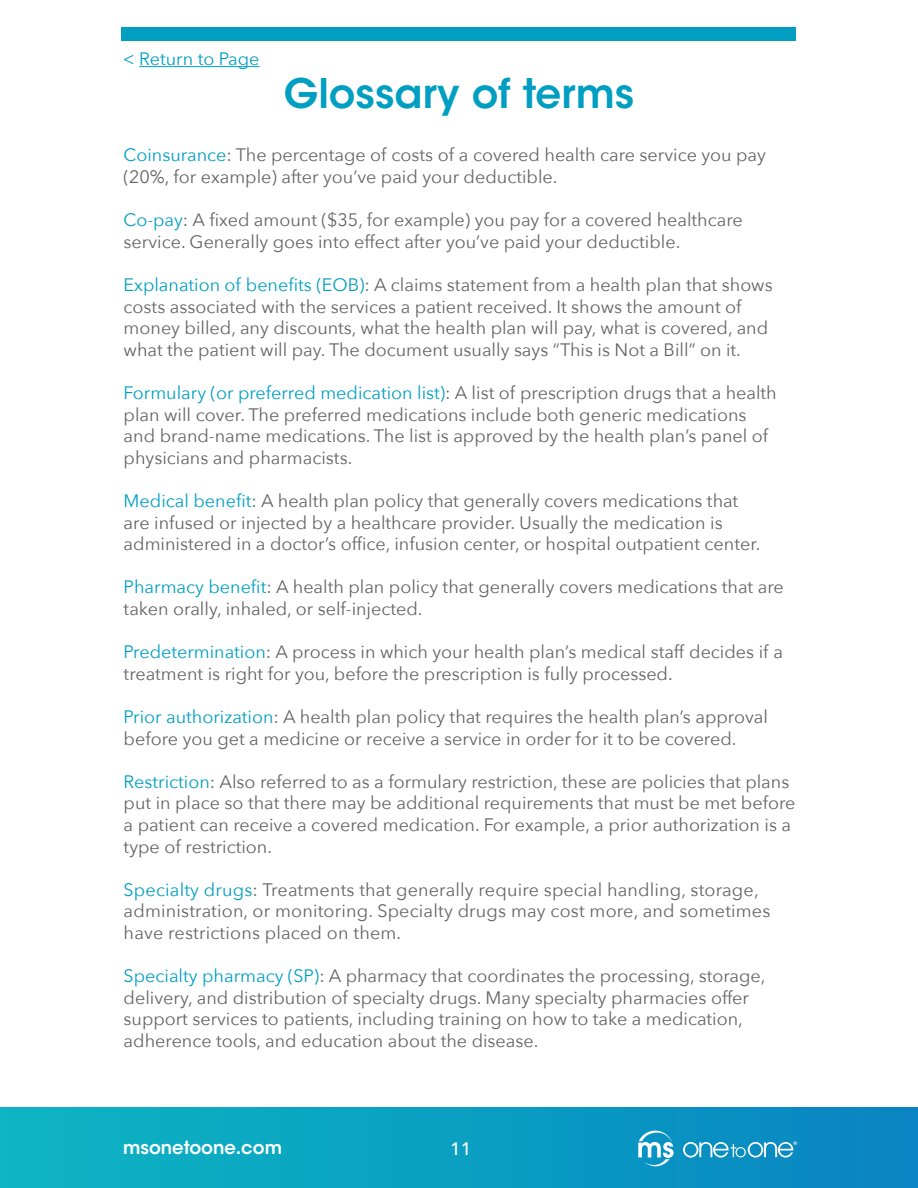
<style>
.page{position:relative;width:918px;height:1188px;background:#fff}
.page>*{position:absolute;margin:0;border:0;box-sizing:border-box;transform-origin:0 0}
.t1{font:600 40.5px "ITC Avant Garde Std";color:#009fc2}
.t2{font:18px/21.6px "Avenir Next";color:#636466}
.t3{font:600 18px "ITC Avant Garde Std";color:#fff}
.t4{font:18px "Avenir Next";color:#009fc2}
.t5{font:500 18px "Avenir Next";color:#fff}
.s1{color:#009fc2}
</style>
<div class="page">
<svg style="left:0;top:1107px;width:918px;height:81px;background:#0a9ec2"></svg>
<svg style="left:638px;top:1131px;width:36px;height:35px"></svg>
<svg style="left:683px;top:1141px;width:114px;height:17px;background:#4dadd2"></svg>
<div style="left:122px;top:27px;width:674px;height:13px;background:#009fc2"></div>
<hr style="left:139px;top:66px;width:121px;height:1px;background:#009fc2">
<p class="t4" style="left:123px;top:44px;width:138px">&lt; Return to Page</p>
<h1 class="t1" style="left:284px;top:67px;width:352px">Glossary of terms</h1>
<p class="t2" style="left:124px;top:144px;width:644px"><span class="s1">Coinsurance</span>: The percentage of costs of a covered health care service you pay (20%, for example) after you’ve paid your deductible.</p>
<p class="t2" style="left:124px;top:208px;width:621px"><span class="s1">Co-pay</span>: A fixed amount ($35, for example) you pay for a covered healthcare service. Generally goes into effect after you’ve paid your deductible.</p>
<p class="t2" style="left:124px;top:273px;width:651px"><span class="s1">Explanation of benefits (EOB)</span>: A claims statement from a health plan that shows costs associated with the services a patient received. It shows the amount of money billed, any discounts, what the health plan will pay, what is covered, and what the patient will pay. The document usually says “This is Not a Bill” on it.</p>
<p class="t2" style="left:124px;top:381px;width:655px"><span class="s1">Formulary (or preferred medication list)</span>: A list of prescription drugs that a health plan will cover. The preferred medications include both generic medications and brand-name medications. The list is approved by the health plan’s panel of physicians and pharmacists.</p>
<p class="t2" style="left:124px;top:489px;width:638px"><span class="s1">Medical benefit</span>: A health plan policy that generally covers medications that are infused or injected by a healthcare provider. Usually the medication is administered in a doctor’s office, infusion center, or hospital outpatient center.</p>
<p class="t2" style="left:124px;top:576px;width:662px"><span class="s1">Pharmacy benefit</span>: A health plan policy that generally covers medications that are taken orally, inhaled, or self-injected.</p>
<p class="t2" style="left:124px;top:640px;width:661px"><span class="s1">Predetermination</span>: A process in which your health plan’s medical staff decides if a treatment is right for you, before the prescription is fully processed.</p>
<p class="t2" style="left:124px;top:705px;width:646px"><span class="s1">Prior authorization</span>: A health plan policy that requires the health plan’s approval before you get a medicine or receive a service in order for it to be covered.</p>
<p class="t2" style="left:124px;top:770px;width:673px"><span class="s1">Restriction</span>: Also referred to as a formulary restriction, these are policies that plans put in place so that there may be additional requirements that must be met before a patient can receive a covered medication. For example, a prior authorization is a type of restriction.</p>
<p class="t2" style="left:124px;top:878px;width:648px"><span class="s1">Specialty drugs</span>: Treatments that generally require special handling, storage, administration, or monitoring. Specialty drugs may cost more, and sometimes have restrictions placed on them.</p>
<p class="t2" style="left:124px;top:964px;width:643px"><span class="s1">Specialty pharmacy (SP)</span>: A pharmacy that coordinates the processing, storage, delivery, and distribution of specialty drugs. Many specialty pharmacies offer support services to patients, including training on how to take a medication, adherence tools, and education about the disease.</p>
<p class="t3" style="left:123px;top:1136px;width:161px">msonetoone.com</p>
<p class="t5" style="left:450px;top:1133px;width:23px">11</p>
</div>
